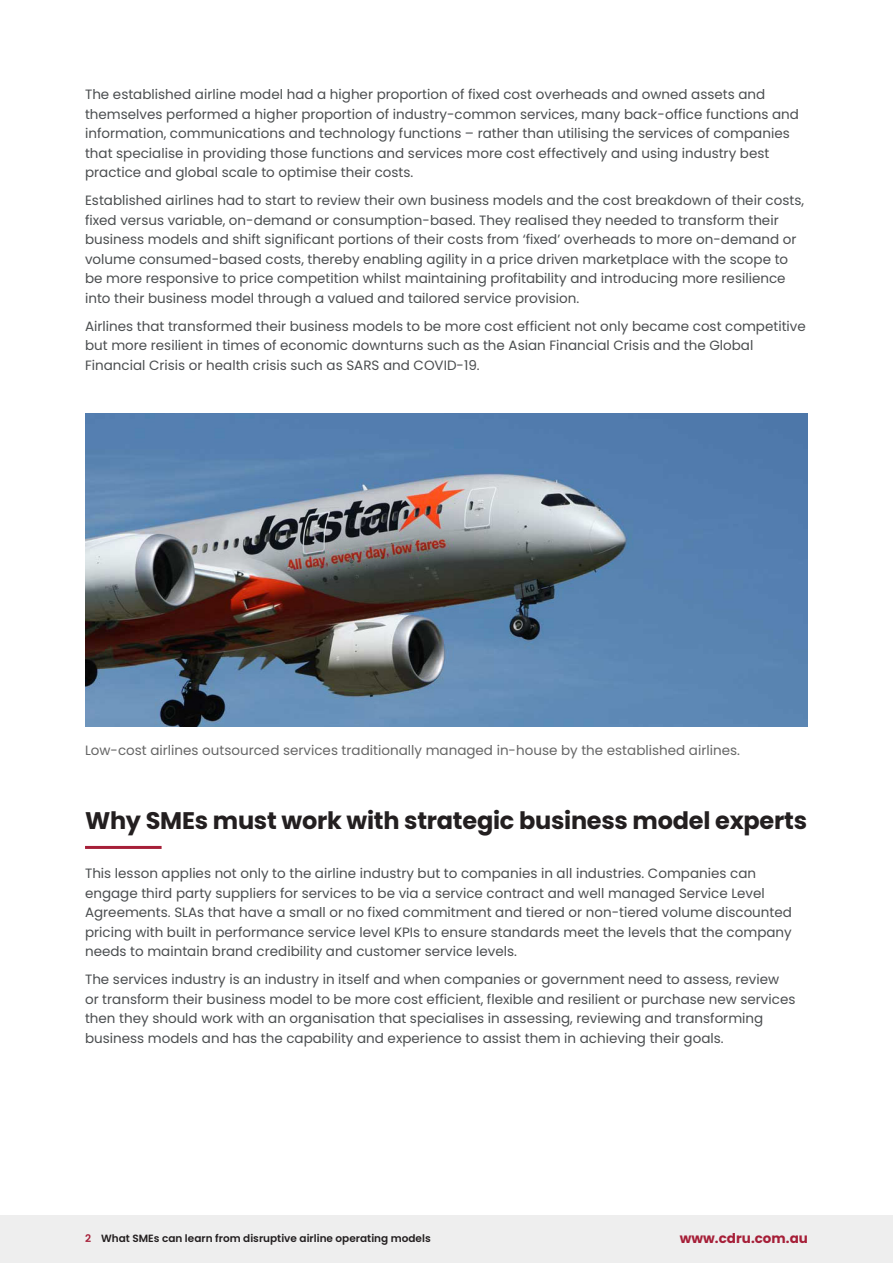
<style>
.page{position:relative;width:893px;height:1263px;background:#fff}
.page>*{position:absolute;margin:0;border:0;box-sizing:border-box;transform-origin:0 0}
.SUB{font:700 24px "Poppins";letter-spacing:-.01em;color:#231f20}
.Body{font:13.5px/19.5px "Poppins";color:#4b4e50}
.Body-2{font:13.5px "Poppins";color:#666}
.t1{font:700 13.5px "Poppins";color:#a61f38}
.t2{font:600 10.5px "Poppins";color:#231f20}
.s1{color:#a61f38}
</style>
<div class="page">
<div style="left:0;top:1215px;width:893px;height:48px;background:#eee"></div>
<hr style="left:85px;top:846px;width:77px;height:3px;background:#a61f38">
<img style="left:85px;top:414px;width:723px;height:312px">
<p class="Body" style="left:85px;top:85px;width:715px">The established airline model had a higher proportion of fixed cost overheads and owned assets and themselves performed a higher proportion of industry-common services, many back-office functions and information, communications and technology functions – rather than utilising the services of companies that specialise in providing those functions and services more cost effectively and using industry best practice and global scale to optimise their costs.</p>
<p class="Body" style="left:85px;top:191px;width:721px">Established airlines had to start to review their own business models and the cost breakdown of their costs, fixed versus variable, on-demand or consumption-based. They realised they needed to transform their business models and shift significant portions of their costs from ‘fixed’ overheads to more on-demand or volume consumed-based costs, thereby enabling agility in a price driven marketplace with the scope to be more responsive to price competition whilst maintaining profitability and introducing more resilience into their business model through a valued and tailored service provision.</p>
<p class="Body" style="left:85px;top:316px;width:722px">Airlines that transformed their business models to be more cost efficient not only became cost competitive but more resilient in times of economic downturns such as the Asian Financial Crisis and the Global<br>Financial Crisis or health crisis such as SARS and COVID-19.</p>
<p class="Body-2" style="left:85px;top:742px;width:656px">Low-cost airlines outsourced services traditionally managed in-house by the established airlines.</p>
<p class="SUB" style="left:85px;top:807px;width:724px">Why SMEs must work with strategic business model experts</p>
<p class="Body" style="left:85px;top:864px;width:708px">This lesson applies not only to the airline industry but to companies in all industries. Companies can engage third party suppliers for services to be via a service contract and well managed Service Level Agreements. SLAs that have a small or no fixed commitment and tiered or non-tiered volume discounted pricing with built in performance service level KPIs to ensure standards meet the levels that the company needs to maintain brand credibility and customer service levels.</p>
<p class="Body" style="left:85px;top:970px;width:712px">The services industry is an industry in itself and when companies or government need to assess, review or transform their business model to be more cost efficient, flexible and resilient or purchase new services then they should work with an organisation that specialises in assessing, reviewing and transforming business models and has the capability and experience to assist them in achieving their goals.</p>
<p class="t2" style="left:85px;top:1232px;width:347px"><span class="s1">2</span> What SMEs can learn from disruptive airline operating models</p>
<p class="t1" style="left:680px;top:1230px;width:130px">www.cdru.com.au</p>
</div>
